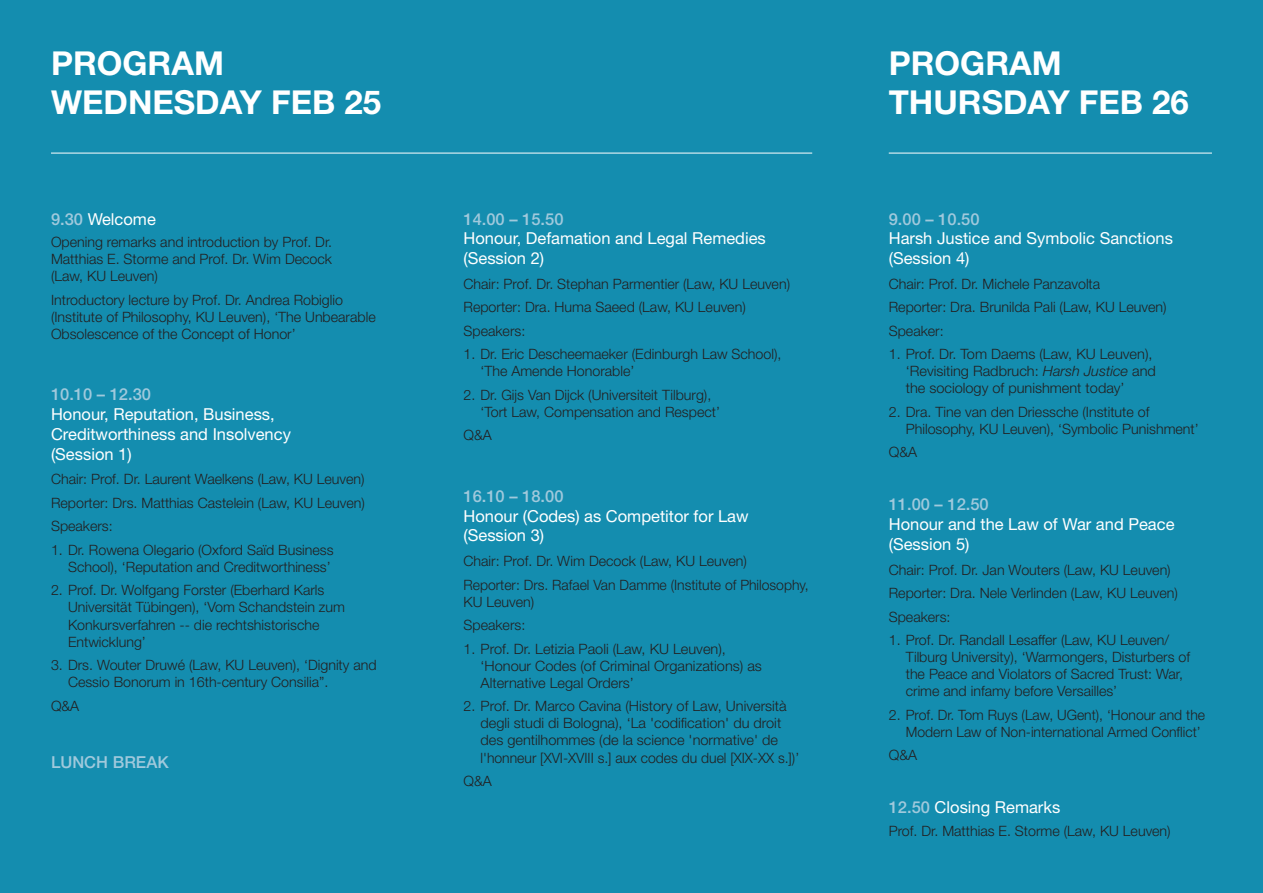
<style>
.page{position:relative;width:1263px;height:893px;background:#148daf}
.page>*{position:absolute;margin:0;border:0;box-sizing:border-box;transform-origin:0 0}
.t1{font:700 33px/39.6px "Helvetica Neue LT Std";color:#fff}
.t2{font:16.5px/19.8px "Helvetica Neue LT Std";color:#fff}
.t3{font:500 16.5px "Helvetica Neue LT Std";color:#a0c9dc}
.t4{font:300 14.25px/17.1px "Helvetica Neue LT Std";color:#231f20}
.s1{font-weight:500;color:#a0c9dc}
.s2{font-style:italic}
</style>
<div class="page">
<hr style="left:51px;top:153px;width:761px;height:1px;background:#fff">
<hr style="left:889px;top:153px;width:323px;height:1px;background:#fff">
<h1 class="t1" style="left:51px;top:47px;width:332px">PROGRAM<br>WEDNESDAY FEB 25</h1>
<p class="t2" style="left:51px;top:210px;width:106px"><span class="s1">9.30</span> Welcome</p>
<p class="t4" style="left:51px;top:235px;width:283px;text-align:justify">Opening remarks and introduction by Prof. Dr.<br>Matthias E. Storme and Prof. Dr. Wim Decock (Law, KU Leuven)</p>
<p class="t4" style="left:51px;top:293px;width:326px">Introductory lecture by Prof. Dr. Andrea Robiglio (Institute of Philosophy, KU Leuven), ‘The Unbearable<br>Obsolescence of the Concept of Honor’</p>
<p class="t3" style="left:51px;top:389px;width:101px">10.10 – 12.30</p>
<p class="t2" style="left:51px;top:406px;width:241px">Honour, Reputation, Business,<br>Creditworthiness and Insolvency (Session 1)</p>
<p class="t4" style="left:51px;top:469px;width:315px;line-height:23.5px;text-align:justify">Chair: Prof. Dr. Laurent Waelkens (Law, KU Leuven)<br>Reporter: Drs. Matthias Castelein (Law, KU Leuven)<br>Speakers:</p>
<p class="t4" style="left:51px;top:543px;width:284px;text-align:right">1. Dr. Rowena Olegario (Oxford Saïd Business<br>School), ‘Reputation and Creditworthiness’</p>
<p class="t4" style="left:68px;top:583px;width:279px;text-indent:-17px">2. Prof. Dr. Wolfgang Forster (Eberhard Karls Universität Tübingen), ‘Vom Schandstein zum Konkursverfahren -- die rechtshistorische Entwicklung’</p>
<p class="t4" style="left:68px;top:658px;width:310px;text-indent:-17px">3. Drs. Wouter Druwé (Law, KU Leuven), ‘Dignity and<br>Cessio Bonorum in 16th-century Consilia”.</p>
<p class="t4" style="left:51px;top:698px;width:30px">Q&amp;A</p>
<p class="t3" style="left:51px;top:756px;width:119px">LUNCH BREAK</p>
<p class="t3" style="left:463px;top:213px;width:101px">14.00 – 15.50</p>
<p class="t2" style="left:463px;top:230px;width:304px">Honour, Defamation and Legal Remedies (Session 2)</p>
<p class="t4" style="left:463px;top:273px;width:328px;line-height:23.5px">Chair: Prof. Dr. Stephan Parmentier (Law, KU Leuven)<br>Reporter: Dra. Huma Saeed (Law, KU Leuven)<br>Speakers:</p>
<p class="t4" style="left:480px;top:347px;width:302px;text-indent:-17px">1. Dr. Eric Descheemaeker (Edinburgh Law School), ‘The Amende Honorable’</p>
<p class="t4" style="left:480px;top:388px;width:241px;text-indent:-17px">2. Dr. Gijs Van Dijck (Universiteit Tilburg), ‘Tort Law, Compensation and Respect’</p>
<p class="t4" style="left:463px;top:428px;width:30px">Q&amp;A</p>
<p class="t3" style="left:463px;top:490px;width:101px">16.10 – 18.00</p>
<p class="t2" style="left:463px;top:508px;width:287px">Honour (Codes) as Competitor for Law (Session 3)</p>
<p class="t4" style="left:463px;top:551px;width:347px;line-height:23.5px">Chair: Prof. Dr. Wim Decock (Law, KU Leuven)<br>Reporter: Drs. Rafael Van Damme (Institute of Philosophy,</p>
<p class="t4" style="left:463px;top:591px;width:72px;line-height:23.5px">KU Leuven)<br>Speakers:</p>
<p class="t4" style="left:480px;top:641px;width:283px;text-indent:-17px">1. Prof. Dr. Letizia Paoli (Law, KU Leuven), ‘Honour Codes (of Criminal Organizations) as<br>Alternative Legal Orders’</p>
<p class="t4" style="left:480px;top:699px;width:320px;text-indent:-17px">2. Prof. Dr. Marco Cavina (History of Law, Università degli studi di Bologna), ‘La 'codification' du droit des gentilhommes (de la science 'normative' de l'honneur [XVI-XVIII s.] aux codes du duel [XIX-XX s.])’</p>
<p class="t4" style="left:463px;top:774px;width:30px">Q&amp;A</p>
<h1 class="t1" style="left:889px;top:47px;width:302px">PROGRAM<br>THURSDAY FEB 26</h1>
<p class="t3" style="left:889px;top:213px;width:92px">9.00 – 10.50</p>
<p class="t2" style="left:889px;top:230px;width:286px">Harsh Justice and Symbolic Sanctions (Session 4)</p>
<p class="t4" style="left:889px;top:273px;width:279px;line-height:23.5px">Chair: Prof. Dr. Michele Panzavolta<br>Reporter: Dra. Brunilda Pali (Law, KU Leuven)<br>Speaker:</p>
<p class="t4" style="left:906px;top:347px;width:252px;text-indent:-17px">1. Prof. Dr. Tom Daems (Law, KU Leuven), ‘Revisiting Radbruch: <span class="s2">Harsh Justice</span> and the sociology of punishment today’</p>
<p class="t4" style="left:906px;top:405px;width:294px;text-indent:-17px">2. Dra. Tine van den Driessche (Institute of<br>Philosophy, KU Leuven), ‘Symbolic Punishment’</p>
<p class="t4" style="left:889px;top:445px;width:30px">Q&amp;A</p>
<p class="t3" style="left:889px;top:499px;width:101px">11.00 – 12.50</p>
<p class="t2" style="left:889px;top:516px;width:287px">Honour and the Law of War and Peace (Session 5)</p>
<p class="t4" style="left:889px;top:559px;width:291px;line-height:23.5px">Chair: Prof. Dr. Jan Wouters (Law, KU Leuven)<br>Reporter: Dra. Nele Verlinden (Law, KU Leuven)<br>Speakers:</p>
<p class="t4" style="left:906px;top:633px;width:286px;text-indent:-17px">1. Prof. Dr. Randall Lesaffer (Law, KU Leuven/ Tilburg University), ‘Warmongers, Disturbers of the Peace and Violators of Sacred Trust: War, crime and infamy before Versailles’</p>
<p class="t4" style="left:906px;top:708px;width:301px;text-indent:-17px">2. Prof. Dr. Tom Ruys (Law, UGent), ‘Honour and the<br>Modern Law of Non-international Armed Conflict’</p>
<p class="t4" style="left:889px;top:748px;width:30px">Q&amp;A</p>
<p class="t2" style="left:889px;top:799px;width:173px"><span class="s1">12.50</span> Closing Remarks</p>
<p class="t4" style="left:889px;top:823px;width:283px">Prof. Dr. Matthias E. Storme (Law, KU Leuven)</p>
</div>
